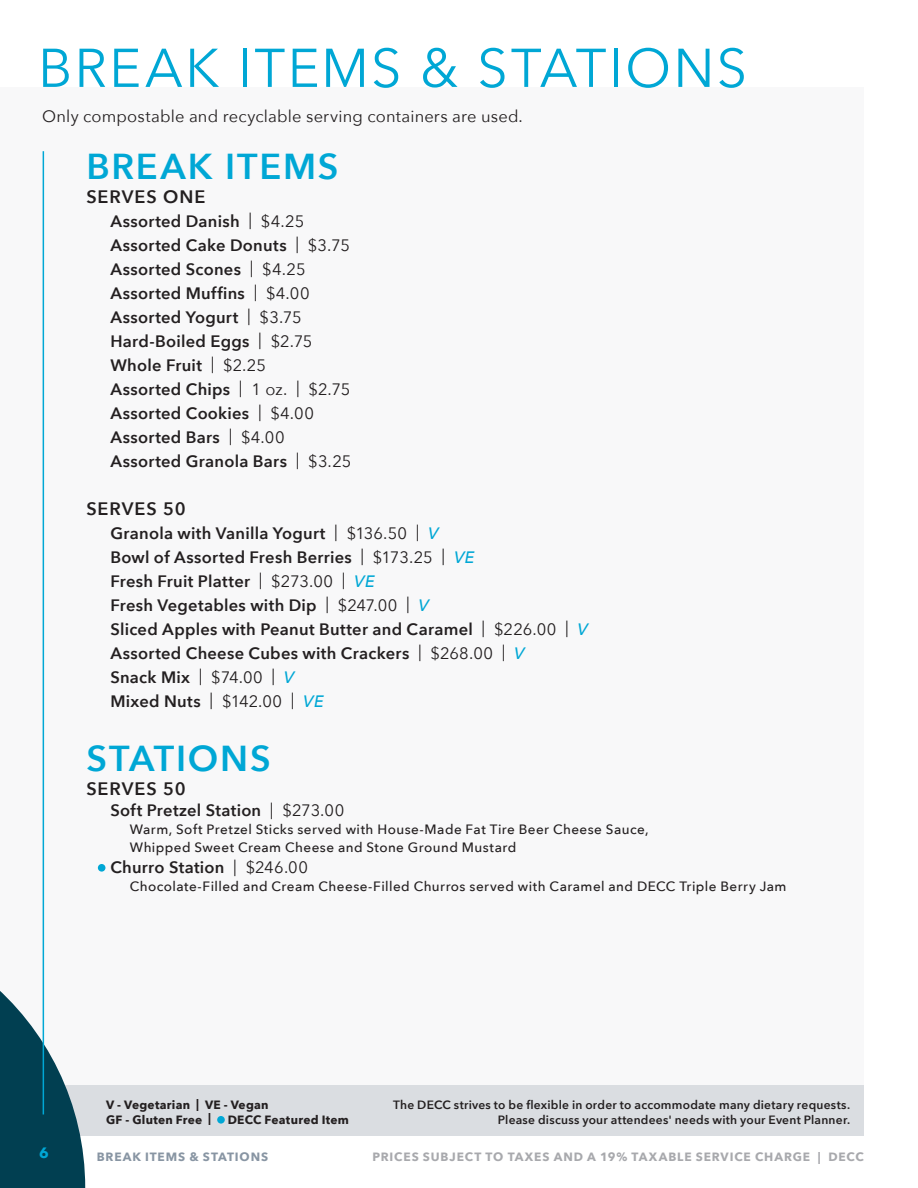
<style>
.page{position:relative;width:918px;height:1188px;background:#fff}
.page>*{position:absolute;margin:0;border:0;box-sizing:border-box;transform-origin:0 0}
.t1{font:54px "Avenir Next";letter-spacing:.045em;color:#00a7d5}
.t2{font:600 36px "Avenir Next";letter-spacing:.05em;color:#00a7d5}
.t3{font:600 18px "Avenir Next";letter-spacing:.055em;color:#231f20}
.t4{font:600 16.5px "Avenir Next";letter-spacing:.015em;color:#231f20}
.t5{font:16.5px "Avenir Next";letter-spacing:.01em;color:#231f20}
.t6{font:700 15px "Avenir Next";color:#00a7d5}
.t7{font:500 13.5px/18px "Avenir Next";letter-spacing:.03em;color:#231f20}
.t8{font:600 12px/14.4px "Avenir Next";letter-spacing:.02em;color:#231f20;text-align:right}
.t9{font:700 12px "Avenir Next";letter-spacing:.07em;color:#a8a9ad}
.t10{font:700 12px/14.4px "Avenir Next";letter-spacing:.02em;color:#231f20}
.t11{font:700 12px "Avenir Next";letter-spacing:.07em;color:#8895a3}
.s1{font-weight:400}
.s2{font-weight:500;font-style:italic;color:#00a7d5}
</style>
<div class="page">
<div style="left:0;top:87px;width:864px;height:998px;background:#f8f8f9"></div>
<div style="left:98px;top:864px;width:7px;height:8px;background:#00a7d5;border-radius:50%"></div>
<div style="left:7px;top:1085px;width:857px;height:50px;background:#dadde1"></div>
<svg style="left:0;top:978px;width:85px;height:210px"></svg>
<div style="left:217px;top:1116px;width:8px;height:8px;background:#00a7d5;border-radius:50%"></div>
<hr style="left:43px;top:151px;width:1px;height:963px;background:#00a7d5">
<p class="t1" style="left:38px;top:23px;width:710px">BREAK ITEMS &amp; STATIONS</p>
<p class="t5" style="left:42px;top:103px;width:482px">Only compostable and recyclable serving containers are used.</p>
<p class="t2" style="left:86px;top:135px;width:254px">BREAK ITEMS</p>
<p class="t3" style="left:86px;top:181px;width:121px">SERVES ONE</p>
<p class="t4" style="left:110px;top:207px;width:195px">Assorted Danish <span class="s1">| $4.25</span></p>
<p class="t4" style="left:110px;top:231px;width:241px">Assorted Cake Donuts <span class="s1">| $3.75</span></p>
<p class="t4" style="left:110px;top:255px;width:197px">Assorted Scones <span class="s1">| $4.25</span></p>
<p class="t4" style="left:110px;top:279px;width:201px">Assorted Muffins <span class="s1">| $4.00</span></p>
<p class="t4" style="left:110px;top:303px;width:193px">Assorted Yogurt <span class="s1">| $3.75</span></p>
<p class="t4" style="left:110px;top:327px;width:204px">Hard-Boiled Eggs <span class="s1">| $2.75</span></p>
<p class="t4" style="left:110px;top:351px;width:157px">Whole Fruit <span class="s1">| $2.25</span></p>
<p class="t4" style="left:110px;top:375px;width:241px">Assorted Chips <span class="s1">| 1 oz. | $2.75</span></p>
<p class="t4" style="left:110px;top:399px;width:205px">Assorted Cookies <span class="s1">| $4.00</span></p>
<p class="t4" style="left:110px;top:423px;width:176px">Assorted Bars <span class="s1">| $4.00</span></p>
<p class="t4" style="left:110px;top:447px;width:243px">Assorted Granola Bars <span class="s1">| $3.25</span></p>
<p class="t3" style="left:86px;top:493px;width:101px">SERVES 50</p>
<p class="t4" style="left:110px;top:519px;width:330px">Granola with Vanilla Yogurt <span class="s1">| $136.50 |</span> <span class="s2">V</span></p>
<p class="t4" style="left:110px;top:543px;width:366px">Bowl of Assorted Fresh Berries <span class="s1">| $173.25 |</span> <span class="s2">VE</span></p>
<p class="t4" style="left:110px;top:567px;width:266px">Fresh Fruit Platter <span class="s1">| $273.00 |</span> <span class="s2">VE</span></p>
<p class="t4" style="left:110px;top:591px;width:320px">Fresh Vegetables with Dip <span class="s1">| $247.00 |</span> <span class="s2">V</span></p>
<p class="t4" style="left:110px;top:615px;width:479px">Sliced Apples with Peanut Butter and Caramel <span class="s1">| $226.00 |</span> <span class="s2">V</span></p>
<p class="t4" style="left:110px;top:639px;width:416px">Assorted Cheese Cubes with Crackers <span class="s1">| $268.00 |</span> <span class="s2">V</span></p>
<p class="t4" style="left:110px;top:663px;width:185px">Snack Mix <span class="s1">| $74.00 |</span> <span class="s2">V</span></p>
<p class="t4" style="left:110px;top:687px;width:215px">Mixed Nuts <span class="s1">| $142.00 |</span> <span class="s2">VE</span></p>
<p class="t2" style="left:86px;top:728px;width:186px">STATIONS</p>
<p class="t3" style="left:86px;top:774px;width:101px">SERVES 50</p>
<p class="t4" style="left:110px;top:796px;width:235px">Soft Pretzel Station <span class="s1">| $273.00</span></p>
<p class="t7" style="left:130px;top:820px;width:520px">Warm, Soft Pretzel Sticks served with House-Made Fat Tire Beer Cheese Sauce,<br>Whipped Sweet Cream Cheese and Stone Ground Mustard</p>
<p class="t4" style="left:110px;top:853px;width:199px">Churro Station <span class="s1">| $246.00</span></p>
<p class="t7" style="left:130px;top:877px;width:658px">Chocolate-Filled and Cream Cheese-Filled Churros served with Caramel and DECC Triple Berry Jam</p>
<p class="t10" style="left:106px;top:1098px;width:164px">V - Vegetarian | VE - Vegan<br>GF - Gluten Free |</p>
<p class="t10" style="left:228px;top:1112px;width:123px">DECC Featured Item</p>
<p class="t8" style="left:393px;top:1098px;width:459px">The DECC strives to be flexible in order to accommodate many dietary requests.<br>Please discuss your attendees' needs with your Event Planner.</p>
<p class="t6" style="left:39px;top:1140px;width:11px">6</p>
<p class="t9" style="left:372px;top:1147px;width:493px">PRICES SUBJECT TO TAXES AND A 19% TAXABLE SERVICE CHARGE | DECC</p>
<p class="t11" style="left:97px;top:1146px;width:173px">BREAK ITEMS &amp; STATIONS</p>
</div>
